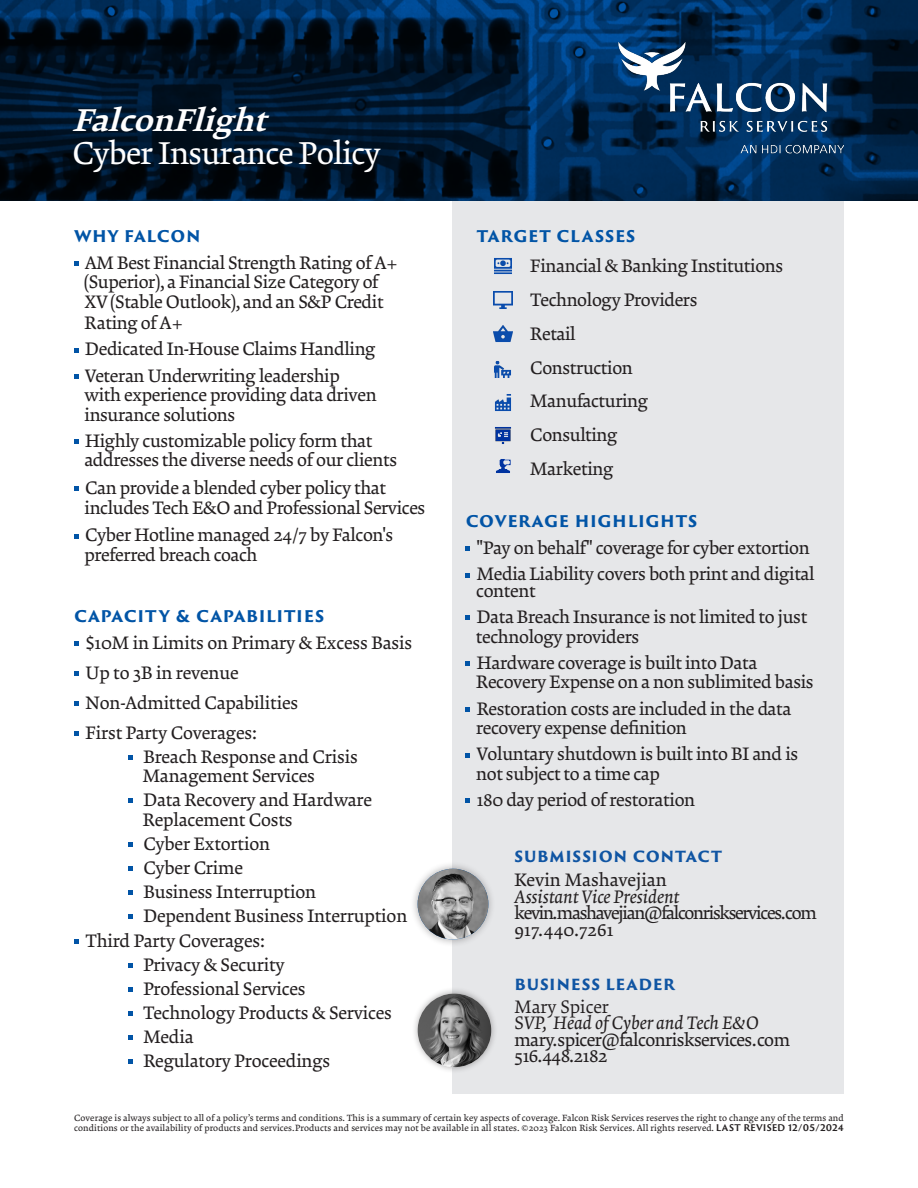
<style>
.page{position:relative;width:918px;height:1188px;background:#fff}
.page>*{position:absolute;margin:0;border:0;box-sizing:border-box;transform-origin:0 0}
.t1{font:31.5px/33px "Krete";letter-spacing:-.02em;color:#fff}
.t2{font:18px/19.5px "Krete";letter-spacing:-.02em;color:#231f20}
.t3{font:18px/16.5px "Krete";letter-spacing:-.07em;color:#231f20}
.t4{font:900 15.75px "Trajan Sans Pro";letter-spacing:.05em;color:#0154a6}
.t5{font:900 15px "Trajan Sans Pro";letter-spacing:.045em;color:#1055a3}
.t6{font:9px/10.5px "Krete";letter-spacing:.01em;color:#231f20}
.s1{font-weight:500;font-style:italic}
.s2{font-style:italic}
.s3{font-style:inherit}
.s4{font-family:"Trajan Sans Pro";font-weight:700}
</style>
<div class="page">
<div style="left:452px;top:162px;width:392px;height:932px;background:#e6e7e9"></div>
<img style="left:0;top:0;width:918px;height:201px">
<svg style="left:74px;top:641px;width:4px;height:5px"></svg>
<svg style="left:74px;top:671px;width:4px;height:5px"></svg>
<svg style="left:74px;top:701px;width:4px;height:5px"></svg>
<svg style="left:74px;top:731px;width:4px;height:5px"></svg>
<svg style="left:128px;top:755px;width:4px;height:5px"></svg>
<svg style="left:128px;top:798px;width:4px;height:5px"></svg>
<svg style="left:128px;top:842px;width:4px;height:5px"></svg>
<svg style="left:128px;top:866px;width:4px;height:5px"></svg>
<svg style="left:128px;top:890px;width:4px;height:5px"></svg>
<svg style="left:128px;top:914px;width:4px;height:5px"></svg>
<svg style="left:74px;top:939px;width:4px;height:5px"></svg>
<svg style="left:128px;top:963px;width:4px;height:5px"></svg>
<svg style="left:128px;top:987px;width:4px;height:5px"></svg>
<svg style="left:128px;top:1011px;width:4px;height:5px"></svg>
<svg style="left:128px;top:1035px;width:4px;height:5px"></svg>
<svg style="left:128px;top:1059px;width:4px;height:5px"></svg>
<div style="left:410px;top:861px;width:86px;height:86px;background:#231f20;opacity:.35"></div>
<img style="left:418px;top:869px;width:70px;height:70px;border-radius:35px">
<img style="left:618px;top:42px;width:226px;height:111px">
<svg style="left:74px;top:261px;width:4px;height:5px"></svg>
<svg style="left:74px;top:348px;width:4px;height:4px"></svg>
<svg style="left:74px;top:374px;width:4px;height:5px"></svg>
<svg style="left:74px;top:439px;width:4px;height:5px"></svg>
<svg style="left:74px;top:486px;width:4px;height:5px"></svg>
<svg style="left:74px;top:534px;width:4px;height:4px"></svg>
<div style="left:411px;top:987px;width:87px;height:87px;background:#231f20;opacity:.35"></div>
<img style="left:418px;top:994px;width:73px;height:73px;border-radius:37px">
<img style="left:496px;top:459px;width:15px;height:14px">
<img style="left:495px;top:427px;width:16px;height:17px">
<img style="left:493px;top:291px;width:20px;height:18px">
<img style="left:493px;top:325px;width:20px;height:17px">
<img style="left:494px;top:361px;width:17px;height:17px">
<img style="left:495px;top:394px;width:16px;height:17px">
<img style="left:494px;top:258px;width:18px;height:16px">
<svg style="left:466px;top:546px;width:4px;height:5px"></svg>
<svg style="left:466px;top:573px;width:4px;height:4px"></svg>
<svg style="left:466px;top:615px;width:4px;height:5px"></svg>
<svg style="left:466px;top:661px;width:4px;height:5px"></svg>
<svg style="left:466px;top:707px;width:4px;height:5px"></svg>
<svg style="left:466px;top:753px;width:4px;height:4px"></svg>
<svg style="left:466px;top:798px;width:4px;height:5px"></svg>
<p class="t1" style="left:72px;top:103px;width:310px"><span class="s1">FalconFlight<br></span>Cyber Insurance Policy</p>
<p class="t4" style="left:74px;top:224px;width:128px">WHY FALCON</p>
<p class="t2" style="left:84px;top:253px;width:315px">AM Best Financial Strength Rating of A+ (Superior), a Financial Size Category of<br>XV (Stable Outlook), and an S&amp;P Credit</p>
<p class="t2" style="left:85px;top:313px;width:100px">Rating of A+</p>
<p class="t2" style="left:85px;top:339px;width:292px">Dedicated In-House Claims Handling</p>
<p class="t2" style="left:84px;top:366px;width:294px">Veteran Underwriting leadership with experience providing data driven insurance solutions</p>
<p class="t2" style="left:84px;top:431px;width:314px">Highly customizable policy form that addresses the diverse needs of our clients</p>
<p class="t2" style="left:85px;top:478px;width:342px">Can provide a blended cyber policy that includes Tech E&amp;O and Professional Services</p>
<p class="t2" style="left:85px;top:525px;width:310px">Cyber Hotline managed 24/7 by Falcon's preferred breach coach</p>
<p class="t4" style="left:74px;top:604px;width:252px">CAPACITY &amp; CAPABILITIES</p>
<p class="t2" style="left:86px;top:633px;width:328px">$10M in Limits on Primary &amp; Excess Basis</p>
<p class="t2" style="left:86px;top:663px;width:154px">Up to 3B in revenue</p>
<p class="t2" style="left:86px;top:693px;width:214px">Non-Admitted Capabilities</p>
<p class="t2" style="left:86px;top:723px;width:173px">First Party Coverages:</p>
<p class="t2" style="left:143px;top:747px;width:217px">Breach Response and Crisis<br>Management Services</p>
<p class="t2" style="left:143px;top:790px;width:231px">Data Recovery and Hardware<br>Replacement Costs</p>
<p class="t2" style="left:143px;top:834px;width:128px">Cyber Extortion</p>
<p class="t2" style="left:143px;top:858px;width:101px">Cyber Crime</p>
<p class="t2" style="left:143px;top:882px;width:174px">Business Interruption</p>
<p class="t2" style="left:85px;top:903px;width:323px;line-height:25.5px;text-indent:58px">Dependent Business Interruption<br>Third Party Coverages:</p>
<p class="t2" style="left:143px;top:955px;width:143px">Privacy &amp; Security</p>
<p class="t2" style="left:143px;top:979px;width:164px">Professional Services</p>
<p class="t2" style="left:143px;top:1003px;width:250px">Technology Products &amp; Services</p>
<p class="t2" style="left:143px;top:1027px;width:52px">Media</p>
<p class="t2" style="left:143px;top:1051px;width:188px">Regulatory Proceedings</p>
<p class="t4" style="left:477px;top:224px;width:160px">TARGET CLASSES</p>
<p class="t2" style="left:530px;top:256px;width:254px">Financial &amp; Banking Institutions</p>
<p class="t2" style="left:530px;top:290px;width:169px">Technology Providers</p>
<p class="t2" style="left:530px;top:324px;width:47px">Retail</p>
<p class="t2" style="left:530px;top:358px;width:104px">Construction</p>
<p class="t2" style="left:530px;top:391px;width:119px">Manufacturing</p>
<p class="t2" style="left:530px;top:425px;width:89px">Consulting</p>
<p class="t2" style="left:530px;top:459px;width:85px">Marketing</p>
<p class="t4" style="left:466px;top:509px;width:233px">COVERAGE HIGHLIGHTS</p>
<p class="t2" style="left:476px;top:538px;width:335px">"Pay on behalf" coverage for cyber extortion</p>
<p class="t2" style="left:476px;top:566px;width:340px;line-height:16.5px">Media Liability covers both print and digital content</p>
<p class="t2" style="left:476px;top:607px;width:333px">Data Breach Insurance is not limited to just technology providers</p>
<p class="t2" style="left:476px;top:653px;width:339px">Hardware coverage is built into Data<br>Recovery Expense on a non sublimited basis</p>
<p class="t2" style="left:476px;top:699px;width:317px">Restoration costs are included in the data recovery expense definition</p>
<p class="t2" style="left:476px;top:744px;width:323px">Voluntary shutdown is built into BI and is not subject to a time cap</p>
<p class="t2" style="left:477px;top:790px;width:220px">180 day period of restoration</p>
<p class="t5" style="left:514px;top:845px;width:209px">SUBMISSION CONTACT</p>
<p class="t3" style="left:514px;top:872px;width:304px">Kevin Mashavejian<br><span class="s2">Assistant Vice President </span>kevin.mashavejian@falconriskservices.com<br>917.440.7261</p>
<p class="t5" style="left:514px;top:973px;width:162px">BUSINESS LEADER</p>
<p class="t2" style="left:514px;top:998px;width:277px;line-height:16.5px"><span class="s3">Mary Spicer<br>S</span><span class="s2">VP, Head of Cyber and Tech E&amp;O </span>mary.spicer@falconriskservices.com<br>516.448.2182</p>
<p class="t6" style="left:74px;top:1112px;width:771px">Coverage is always subject to all of a policy’s terms and conditions. This is a summary of certain key aspects of coverage. Falcon Risk Services reserves the right to change any of the terms and conditions or the availability of products and services.Products and services may not be available in all states. ©2023 Falcon Risk Services. All rights reserved. <span class="s4">LAST REVISED 12/05/2024</span></p>
</div>
